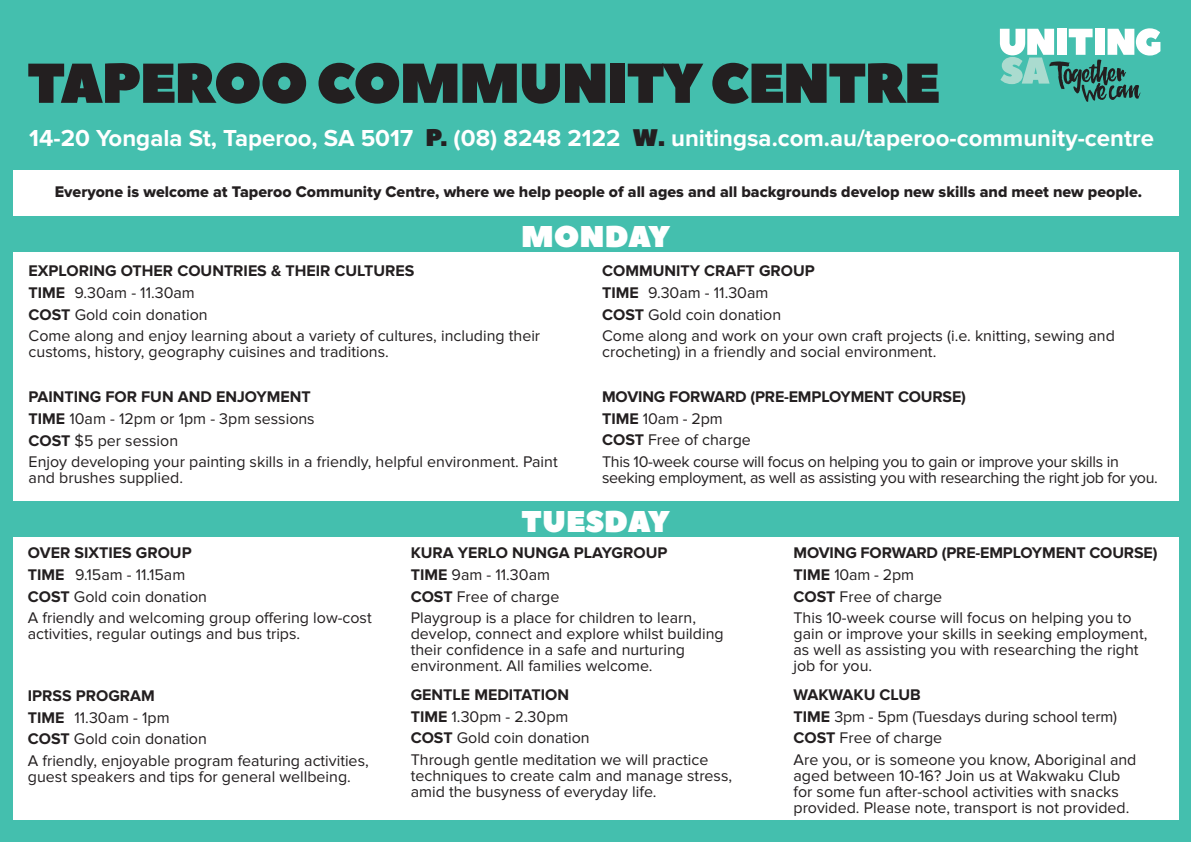
<style>
.page{position:relative;width:1191px;height:842px;background:#44bfae}
.page>*{position:absolute;margin:0;border:0;box-sizing:border-box;transform-origin:0 0}
.t1{font:56px "Peace Sans";letter-spacing:-.03em;color:#231f20}
.t2{font:30px "Peace Sans";color:#fff}
.t3{font:700 24px "Proxima Nova";color:#fff}
.t4{font:16px/16px "Proxima Nova";color:#231f20}
.t5{font:700 16px "Proxima Nova";color:#231f20}
.t6{font:16px/16px "Proxima Nova";letter-spacing:-.02em;color:#231f20}
.t7{font:16px "Proxima Nova Extrabld";color:#231f20}
.s1{font-family:"Peace Sans";font-weight:400;color:#231f20}
.s2{font-weight:700}
</style>
<div class="page">
<div style="left:13px;top:16px;width:1165px;height:804px;background:#fff"></div>
<div style="left:0;top:502px;width:1191px;height:35px;background:#44bfae"></div>
<div style="left:0;top:216px;width:1191px;height:35px;background:#44bfae"></div>
<div style="left:0;top:0;width:1191px;height:170px;background:#44bfae"></div>
<svg style="left:1000px;top:28px;width:160px;height:74px"></svg>
<p class="t1" style="left:27px;top:46px;width:914px">TAPEROO COMMUNITY CENTRE</p>
<p class="t3" style="left:29px;top:124px;width:1126px">14-20 Yongala St, Taperoo, SA 5017 <span class="s1">P.</span> (08) 8248 2122 <span class="s1">W.</span> unitingsa.com.au/taperoo-community-centre</p>
<p class="t7" style="left:55px;top:182px;width:1088px">Everyone is welcome at Taperoo Community Centre, where we help people of all ages and all backgrounds develop new skills and meet new people.</p>
<p class="t2" style="left:521px;top:216px;width:150px">MONDAY</p>
<p class="t5" style="left:29px;top:262px;width:387px">EXPLORING OTHER COUNTRIES &amp; THEIR CULTURES</p>
<p class="t4" style="left:29px;top:285px;width:168px"><span class="s2">TIME</span> 9.30am - 11.30am</p>
<p class="t4" style="left:29px;top:306px;width:181px"><span class="s2">COST</span> Gold coin donation</p>
<p class="t4" style="left:29px;top:328px;width:513px">Come along and enjoy learning about a variety of cultures, including their customs, history, geography cuisines and traditions.</p>
<p class="t5" style="left:29px;top:388px;width:284px">PAINTING FOR FUN AND ENJOYMENT</p>
<p class="t4" style="left:29px;top:411px;width:288px"><span class="s2">TIME</span> 10am - 12pm or 1pm - 3pm sessions</p>
<p class="t4" style="left:29px;top:432px;width:151px"><span class="s2">COST</span> $5 per session</p>
<p class="t4" style="left:29px;top:454px;width:530px">Enjoy developing your painting skills in a friendly, helpful environment. Paint and brushes supplied.</p>
<p class="t5" style="left:602px;top:262px;width:214px">COMMUNITY CRAFT GROUP</p>
<p class="t4" style="left:602px;top:285px;width:168px"><span class="s2">TIME</span> 9.30am - 11.30am</p>
<p class="t4" style="left:602px;top:306px;width:181px"><span class="s2">COST</span> Gold coin donation</p>
<p class="t4" style="left:602px;top:328px;width:514px">Come along and work on your own craft projects (i.e. knitting, sewing and crocheting) in a friendly and social environment.</p>
<p class="t5" style="left:602px;top:387px;width:365px">MOVING FORWARD (PRE-EMPLOYMENT COURSE)</p>
<p class="t4" style="left:602px;top:410px;width:122px"><span class="s2">TIME</span> 10am - 2pm</p>
<p class="t4" style="left:602px;top:432px;width:150px"><span class="s2">COST</span> Free of charge</p>
<p class="t6" style="left:602px;top:454px;width:557px">This 10-week course will focus on helping you to gain or improve your skills in seeking employment, as well as assisting you with researching the right job for you.</p>
<p class="t5" style="left:28px;top:544px;width:165px">OVER SIXTIES GROUP</p>
<p class="t4" style="left:28px;top:567px;width:159px"><span class="s2">TIME</span> 9.15am - 11.15am</p>
<p class="t4" style="left:28px;top:588px;width:181px"><span class="s2">COST</span> Gold coin donation</p>
<p class="t4" style="left:28px;top:610px;width:345px">A friendly and welcoming group offering low-cost activities, regular outings and bus trips.</p>
<p class="t5" style="left:28px;top:686px;width:128px">IPRSS PROGRAM</p>
<p class="t4" style="left:28px;top:709px;width:143px"><span class="s2">TIME</span> 11.30am - 1pm</p>
<p class="t4" style="left:28px;top:731px;width:181px"><span class="s2">COST</span> Gold coin donation</p>
<p class="t4" style="left:28px;top:753px;width:342px">A friendly, enjoyable program featuring activities, guest speakers and tips for general wellbeing.</p>
<p class="t2" style="left:521px;top:501px;width:149px">TUESDAY</p>
<p class="t5" style="left:411px;top:544px;width:258px">KURA YERLO NUNGA PLAYGROUP</p>
<p class="t4" style="left:411px;top:567px;width:141px"><span class="s2">TIME</span> 9am - 11.30am</p>
<p class="t4" style="left:411px;top:588px;width:150px"><span class="s2">COST</span> Free of charge</p>
<p class="t4" style="left:411px;top:610px;width:314px">Playgroup is a place for children to learn, develop, connect and explore whilst building their confidence in a safe and nurturing environment. All families welcome.</p>
<p class="t5" style="left:411px;top:685px;width:160px">GENTLE MEDITATION</p>
<p class="t4" style="left:411px;top:708px;width:159px"><span class="s2">TIME</span> 1.30pm - 2.30pm</p>
<p class="t4" style="left:411px;top:730px;width:181px"><span class="s2">COST</span> Gold coin donation</p>
<p class="t4" style="left:411px;top:752px;width:323px">Through gentle meditation we will practice techniques to create calm and manage stress, amid the busyness of everyday life.</p>
<p class="t5" style="left:793px;top:544px;width:365px">MOVING FORWARD (PRE-EMPLOYMENT COURSE)</p>
<p class="t4" style="left:793px;top:567px;width:122px"><span class="s2">TIME</span> 10am - 2pm</p>
<p class="t4" style="left:793px;top:588px;width:150px"><span class="s2">COST</span> Free of charge</p>
<p class="t4" style="left:793px;top:610px;width:355px">This 10-week course will focus on helping you to gain or improve your skills in seeking employment, as well as assisting you with researching the right job for you.</p>
<p class="t5" style="left:793px;top:685px;width:129px">WAKWAKU CLUB</p>
<p class="t4" style="left:793px;top:708px;width:325px"><span class="s2">TIME</span> 3pm - 5pm (Tuesdays during school term)</p>
<p class="t4" style="left:793px;top:730px;width:150px"><span class="s2">COST</span> Free of charge</p>
<p class="t4" style="left:793px;top:752px;width:344px">Are you, or is someone you know, Aboriginal and aged between 10-16? Join us at Wakwaku Club for some fun after-school activities with snacks provided. Please note, transport is not provided.</p>
</div>
